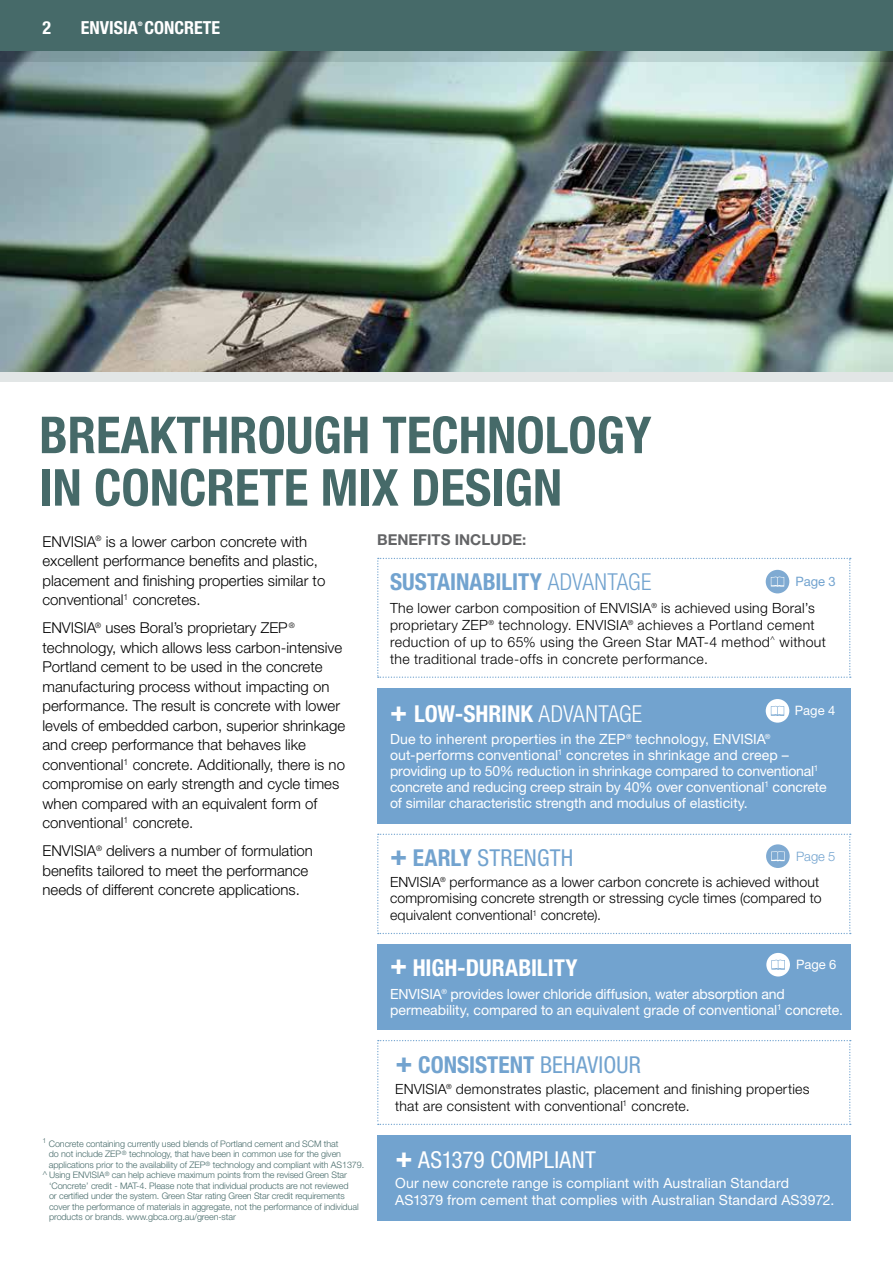
<style>
.page{position:relative;width:893px;height:1263px;background:#fff}
.page>*{position:absolute;margin:0;border:0;box-sizing:border-box;transform-origin:0 0}
.t1{font:700 condensed 51px/52.5px "Helvetica Neue LT Std";color:#466a69}
.t2{font:700 condensed 23.4px "Helvetica Neue LT Std";color:#72a3cf}
.t3{font:700 condensed 23.4px "Helvetica Neue LT Std";color:#fff}
.t4{font:condensed 23.4px "Helvetica Neue LT Std";letter-spacing:.01em;color:#fff}
.t5{font:condensed 23.4px "Helvetica Neue LT Std";letter-spacing:.01em;color:#72a3cf}
.t6{font:700 condensed 18px "Helvetica Neue LT Std";color:#fff}
.t7{font:300 15px/19.5px "Helvetica Neue LT Std";color:#000}
.t8{font:700 15px "Helvetica Neue LT Std";color:#636466}
.t9{font:14.1px/16px "Helvetica Neue LT Std";letter-spacing:-.005em;color:#fff}
.t10{font:300 14.1px/16.8px "Helvetica Neue LT Std";letter-spacing:.015em;color:#000}
.t11{font:12.9px "Helvetica Neue LT Std";color:#fff}
.t12{font:12.9px "Helvetica Neue LT Std";color:#72a3cf}
.t13{font:300 12.9px "Helvetica Neue LT Std";color:#72a3cf}
.t14{font:300 9px "Helvetica Neue LT Std";letter-spacing:-.01em;color:#466a69}
.t15{font:700 condensed 6.15px "Helvetica Neue LT Std";color:#fff}
.s1{font-weight:300}
.s2{font-size:28.5px}
.s3{font-weight:700;font-size:28.5px}
.s4{font-weight:700}
.s5{font-weight:400}
</style>
<div class="page">
<div style="left:0;top:0;width:893px;height:51px;background:#466a69"></div>
<div style="left:0;top:371px;width:893px;height:11px;background:#e2e6e6"></div>
<img style="left:0;top:62px;width:893px;height:309px">
<svg style="left:377px;top:1040px;width:474px;height:85px"></svg>
<div style="left:377px;top:1135px;width:473px;height:85px;background:#72a3cf"></div>
<div style="left:377px;top:688px;width:473px;height:135px;background:#72a3cf"></div>
<div style="left:766px;top:699px;width:23px;height:24px;background:#fff;border-radius:50%"></div>
<svg style="left:771px;top:706px;width:13px;height:10px"></svg>
<div style="left:377px;top:944px;width:473px;height:85px;background:#72a3cf"></div>
<div style="left:766px;top:953px;width:24px;height:23px;background:#fff;border-radius:50%"></div>
<svg style="left:771px;top:960px;width:14px;height:10px"></svg>
<svg style="left:377px;top:558px;width:474px;height:120px"></svg>
<svg style="left:377px;top:834px;width:474px;height:100px"></svg>
<svg style="left:0;top:51px;width:893px;height:11px;background:#8faaaa"></svg>
<p class="t6" style="left:43px;top:17px;width:10px">2</p>
<p class="t6" style="left:81px;top:17px;width:141px">ENVISIA CONCRETE</p>
<p class="t15" style="left:138px;top:20px;width:6px">®</p>
<h1 class="t1" style="left:39px;top:408px;width:614px">BREAKTHROUGH TECHNOLOGY<br>IN CONCRETE MIX DESIGN</h1>
<p class="t7" style="left:43px;top:531px;width:284px">ENVISIA<sup>®</sup> is a lower carbon concrete with excellent performance benefits and plastic, placement and finishing properties similar to conventional<sup>1</sup> concretes.</p>
<p class="t7" style="left:43px;top:618px;width:304px">ENVISIA<sup>®</sup> uses Boral’s proprietary ZEP <sup>® </sup>technology, which allows less carbon-intensive Portland cement to be used in the concrete manufacturing process without impacting on performance. The result is concrete with lower levels of embedded carbon, superior shrinkage and creep performance that behaves like conventional<sup>1</sup> concrete. Additionally, there is no compromise on early strength and cycle times when compared with an equivalent form of conventional<sup>1</sup> concrete.</p>
<p class="t7" style="left:43px;top:841px;width:272px">ENVISIA<sup>®</sup> delivers a number of formulation benefits tailored to meet the performance needs of different concrete applications.</p>
<p class="t8" style="left:377px;top:531px;width:151px">BENEFITS INCLUDE:</p>
<h2 class="t2" style="left:390px;top:568px;width:263px">SUSTAINABILITY <span class="s1">ADVANTAGE</span></h2>
<p class="t12" style="left:795px;top:574px;width:42px">Page 3</p>
<p class="t10" style="left:390px;top:599px;width:438px">The lower carbon composition of ENVISIA<sup>®</sup> is achieved using Boral’s proprietary ZEP<sup>®</sup> technology. ENVISIA<sup>®</sup> achieves a Portland cement reduction of up to 65% using the Green Star MAT-4 method<sup>^</sup> without the traditional trade-offs in concrete performance.</p>
<h2 class="t3" style="left:390px;top:699px;width:254px"><span class="s2">+</span> LOW-SHRINK <span class="s1">ADVANTAGE</span></h2>
<p class="t11" style="left:795px;top:703px;width:42px">Page 4</p>
<p class="t9" style="left:390px;top:731px;width:438px">Due to inherent properties in the ZEP<sup>®</sup> technology, ENVISIA<sup>® </sup>out-performs conventional<sup>1</sup> concretes in shrinkage and creep – providing up to 50% reduction in shrinkage compared to conventional<sup>1 </sup>concrete and reducing creep strain by 40% over conventional<sup>1</sup> concrete of similar characteristic strength and modulus of elasticity.</p>
<h2 class="t5" style="left:390px;top:844px;width:185px"><span class="s3">+</span> <span class="s4">EARLY</span> STRENGTH</h2>
<p class="t13" style="left:796px;top:848px;width:41px">Page 5</p>
<p class="t10" style="left:390px;top:873px;width:433px">ENVISIA<sup>®</sup> performance as a lower carbon concrete is achieved without compromising concrete strength or stressing cycle times (compared to equivalent conventional<sup>1</sup> concrete).</p>
<h2 class="t3" style="left:390px;top:953px;width:189px"><span class="s2">+</span> HIGH-DURABILITY</h2>
<p class="t11" style="left:796px;top:957px;width:42px">Page 6</p>
<p class="t9" style="left:390px;top:986px;width:454px">ENVISIA<sup>®</sup> provides lower chloride diffusion, water absorption and permeability, compared to an equivalent grade of conventional<sup>1</sup> concrete.</p>
<p class="t14" style="left:43px;top:1138px;width:297px"><sup>1</sup> Concrete containing currently used blends of Portland cement and SCM that</p>
<p class="t14" style="left:49px;top:1149px;width:294px">do not include ZEP <sup>®</sup> technology, that have been in common use for the given</p>
<p class="t14" style="left:49px;top:1159px;width:317px">applications prior to the availability of ZEP<sup>®</sup> technology and compliant with AS1379.</p>
<p class="t14" style="left:43px;top:1170px;width:306px"><sup>^</sup> Using ENVISIA<sup>®</sup> can help achieve maximum points from the revised Green Star</p>
<p class="t14" style="left:49px;top:1180px;width:301px">‘Concrete’ credit - MAT-4. Please note that individual products are not reviewed</p>
<p class="t14" style="left:49px;top:1191px;width:297px">or certified under the system. Green Star rating Green Star credit requirements</p>
<p class="t14" style="left:49px;top:1201px;width:311px">cover the performance of materials in aggregate, not the performance of individual</p>
<p class="t14" style="left:49px;top:1212px;width:188px">products or brands. www.gbca.org.au/green-star</p>
<h2 class="t2" style="left:396px;top:1051px;width:247px"><span class="s2">+</span> CONSISTENT <span class="s5">BEHAVIOUR</span></h2>
<p class="t10" style="left:395px;top:1080px;width:416px">ENVISIA<sup>®</sup> demonstrates plastic, placement and finishing properties that are consistent with conventional<sup>1</sup> concrete.</p>
<h2 class="t4" style="left:396px;top:1146px;width:202px"><span class="s3">+</span> AS1379 COMPLIANT</h2>
<p class="t9" style="left:395px;top:1175px;width:441px;line-height:16.8px">Our new concrete range is compliant with Australian Standard<br>AS1379 from cement that complies with Australian Standard AS3972.</p>
</div>
